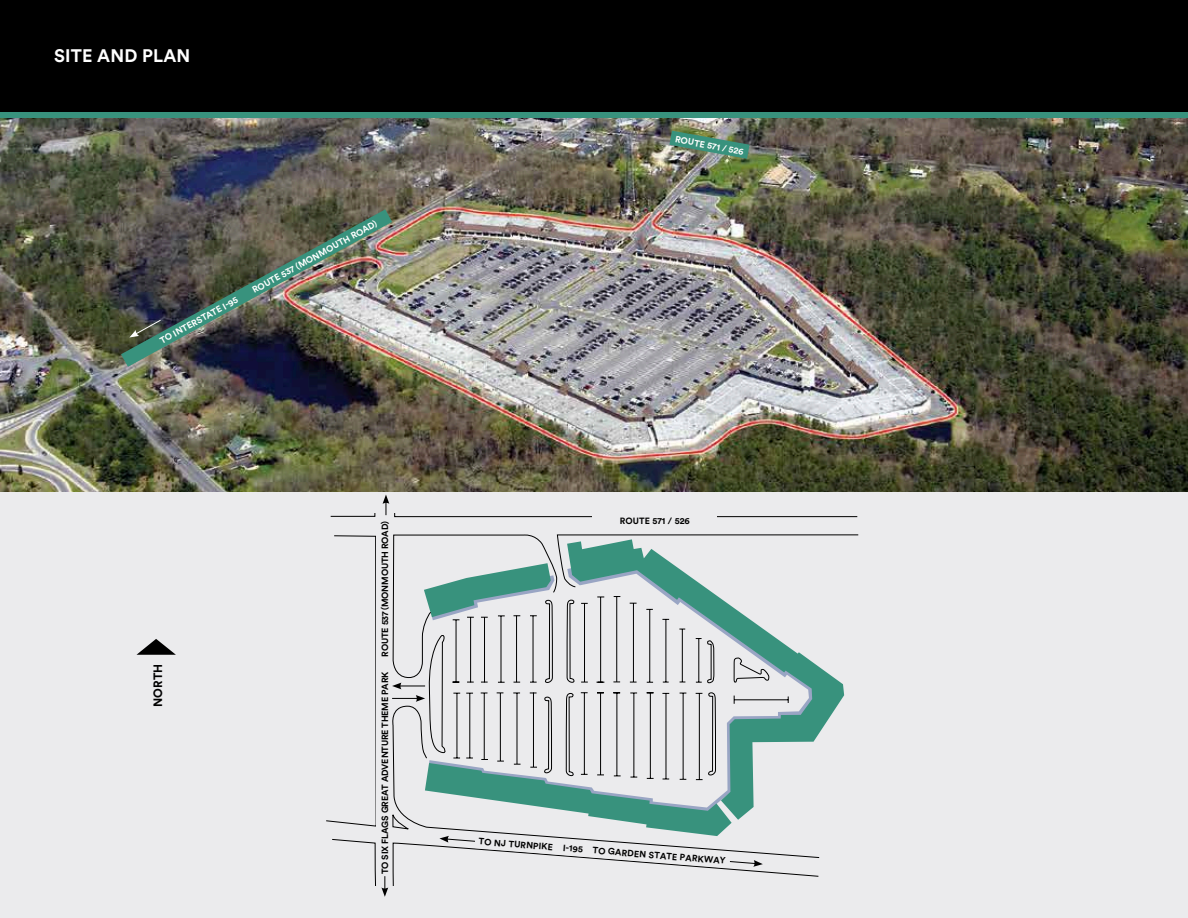
<style>
.page{position:relative;width:1188px;height:918px;background:#ebebed}
.page>*{position:absolute;margin:0;border:0;box-sizing:border-box;transform-origin:0 0}
.t1{font:700 18px "Circular Pro";letter-spacing:.01em;color:#fff}
.t2{font:700 12px "Circular Pro";letter-spacing:.01em;color:#000}
.t3{font:700 9px "Circular Pro";letter-spacing:-.02em;color:#000}
.t4{font:700 9px "Circular Pro";color:#fff}
.t5{font:700 9px "Circular Pro";letter-spacing:.005em;color:#000}
</style>
<div class="page">
<svg style="left:137px;top:639px;width:39px;height:16px"></svg>
<img style="left:0;top:118px;width:1188px;height:373px">
<div style="left:0;top:0;width:1188px;height:113px;background:#000"></div>
<div style="left:0;top:112px;width:1188px;height:6px;background:#38927d"></div>
<svg style="left:820px;top:667px;width:24px;height:65px;fill:#38927d"></svg>
<svg style="left:326px;top:513px;width:494px;height:373px"></svg>
<svg style="left:424px;top:534px;width:434px;height:86px"></svg>
<svg style="left:425px;top:763px;width:338px;height:105px"></svg>
<div style="left:592px;top:513px;width:125px;height:15px;background:#ebebed"></div>
<div style="left:377px;top:516px;width:15px;height:363px;background:#ebebed"></div>
<svg style="left:381px;top:876px;width:7px;height:21px"></svg>
<svg style="left:383px;top:495px;width:475px;height:22px"></svg>
<svg style="left:392px;top:695px;width:33px;height:7px"></svg>
<svg style="left:392px;top:683px;width:33px;height:6px"></svg>
<img style="left:669px;top:131px;width:81px;height:28px">
<img style="left:121px;top:209px;width:271px;height:158px">
<h1 class="t1" style="left:54px;top:44px;width:138px">SITE AND PLAN</h1>
<p class="t4" style="left:158px;top:336px;width:89px;rotate:-29deg">TO INTERSTATE I-95</p>
<p class="t4" style="left:250px;top:285px;width:142px;rotate:-29deg">ROUTE 537 (MONMOUTH ROAD)</p>
<h2 class="t2" style="left:150px;top:707px;width:45px;rotate:-90deg">NORTH</h2>
<p class="t3" style="left:379px;top:657px;width:137px;rotate:-90deg">ROUTE 537 (MONMOUTH ROAD)</p>
<p class="t3" style="left:379px;top:874px;width:204px;rotate:-90deg">TO SIX FLAGS GREAT ADVENTURE THEME PARK</p>
<p class="t4" style="left:676px;top:133px;width:71px;rotate:10deg">ROUTE 571 / 526</p>
<p class="t5" style="left:620px;top:515px;width:72px">ROUTE 571 / 526</p>
<p class="t3" style="left:479px;top:834px;width:249px;rotate:5deg">TO NJ TURNPIKE I-195 TO GARDEN STATE PARKWAY</p>
</div>
